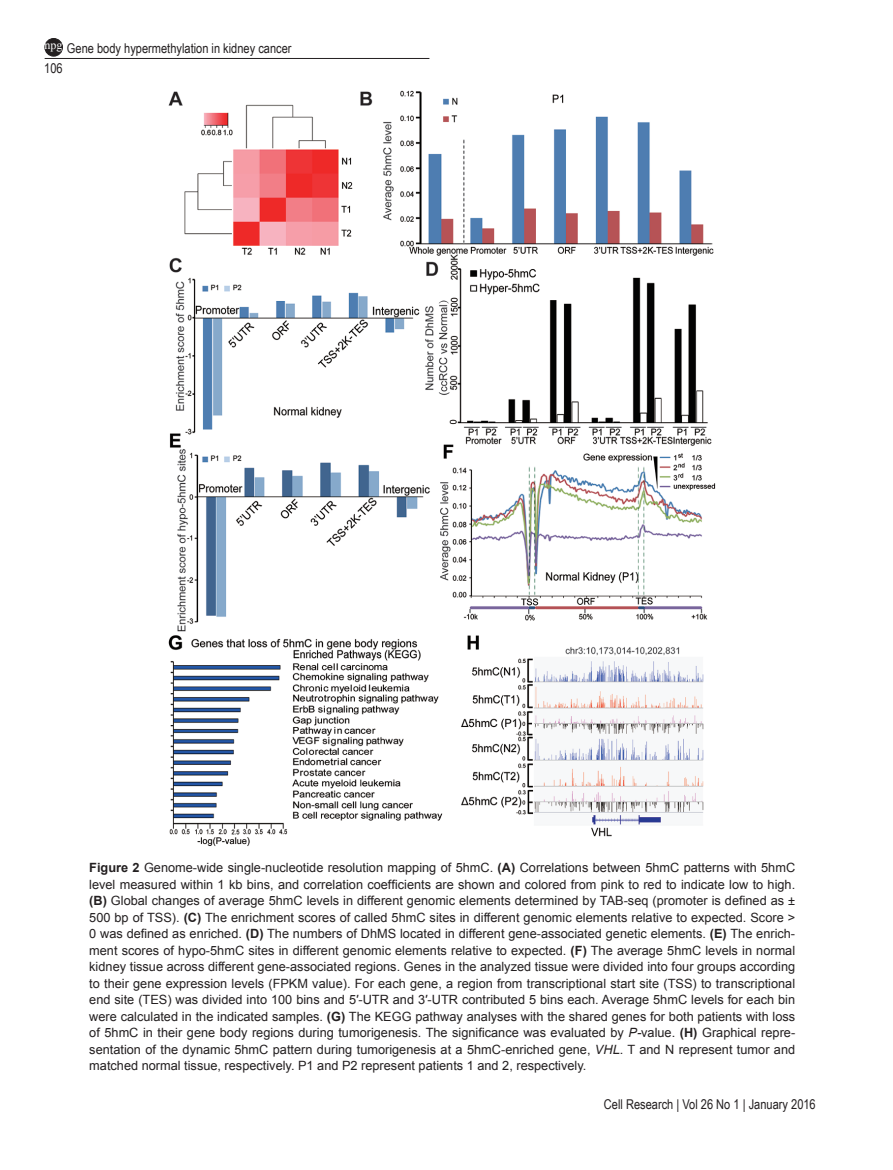
<style>
.page{position:relative;width:893px;height:1170px;background:#fff}
.page>*{position:absolute;margin:0;border:0;box-sizing:border-box;transform-origin:0 0}
.t1{font:13.5px "Arial Narrow";color:#231f20}
.t2{font:12.75px/16.5px "Arial";color:#231f20;text-align:justify}
.t3{font:12.75px/16.5px "Arial MT2";color:#231f20}
.t4{font:12px "Times New Roman";color:#fff}
.s1{font-weight:700}
.s2{font-family:"Arial";font-weight:700}
.s3{font-family:"Arial MT2"}
.s4{font-family:"Arial";font-style:italic}
.s5{font-family:"Arial"}
.s6{font-style:italic}
</style>
<div class="page">
<hr style="left:45px;top:58px;width:384px;height:1px;background:#231f20">
<div style="left:45px;top:38px;width:17px;height:18px;background:#231f20;border-radius:50%"></div>
<div style="left:45px;top:38px;width:18px;height:18px;border:1px solid #231f20;border-radius:50%"></div>
<img style="left:169px;top:90px;width:547px;height:756px">
<p class="t1" style="left:67px;top:39px;width:226px">Gene body hypermethylation in kidney cancer</p>
<p class="t4" style="left:45px;top:37px;width:20px">npg</p>
<p class="t1" style="left:44px;top:58px;width:20px">106</p>
<p class="t2" style="left:89px;top:859px;width:707px"><span class="s1">Figure 2</span> Genome-wide single-nucleotide resolution mapping of 5hmC. <span class="s1">(A)</span> Correlations between 5hmC patterns with 5hmC</p>
<p class="t3" style="left:89px;top:876px;width:707px">level measured within 1 kb bins, and correlation coefficients are shown and colored from pink to red to indicate low to high. <span class="s2">(B)</span> Global changes of average 5hmC levels in different genomic elements determined by TAB-seq (promoter is defined as ±</p>
<p class="t2" style="left:89px;top:909px;width:707px">500 bp of TSS). <span class="s1">(C)</span> The enrichment scores of called 5hmC sites in different genomic elements relative to expected. Score &gt; <span class="s3">0 was defined as enriched.</span> <span class="s1">(D)</span> The numbers of DhMS located in different gene-associated genetic elements. <span class="s1">(E)</span> The enrich&shy;ment scores of hypo-5hmC sites in different genomic elements relative to expected. <span class="s1">(F)</span> The average 5hmC levels in normal kidney tissue across different gene-associated regions. Genes in the analyzed tissue were divided into four groups according to their gene expression levels (FPKM value). For each gene, a region from transcriptional start site (TSS) to transcriptional</p>
<p class="t3" style="left:89px;top:991px;width:707px">end site (TES) was divided into 100 bins and 5′-UTR and 3′-UTR contributed 5 bins each. Average 5hmC levels for each bin</p>
<p class="t2" style="left:89px;top:1008px;width:707px">were calculated in the indicated samples. <span class="s1">(G)</span> The KEGG pathway analyses with the shared genes for both patients with loss</p>
<p class="t3" style="left:89px;top:1024px;width:707px">of 5hmC in their gene body regions during tumorigenesis. The significance was evaluated by <span class="s4">P-</span><span class="s5">value.</span> <span class="s2">(H)</span> <span class="s5">Graphical repre-</span></p>
<p class="t2" style="left:89px;top:1041px;width:707px">sentation of the dynamic 5hmC pattern during tumorigenesis at a 5hmC-enriched gene, <span class="s6">VHL</span>. T and N represent tumor and matched normal tissue, respectively. P1 and P2 represent patients 1 and 2, respectively.</p>
<p class="t1" style="left:604px;top:1094px;width:213px">Cell Research | Vol 26 No 1 | January 2016</p>
</div>
